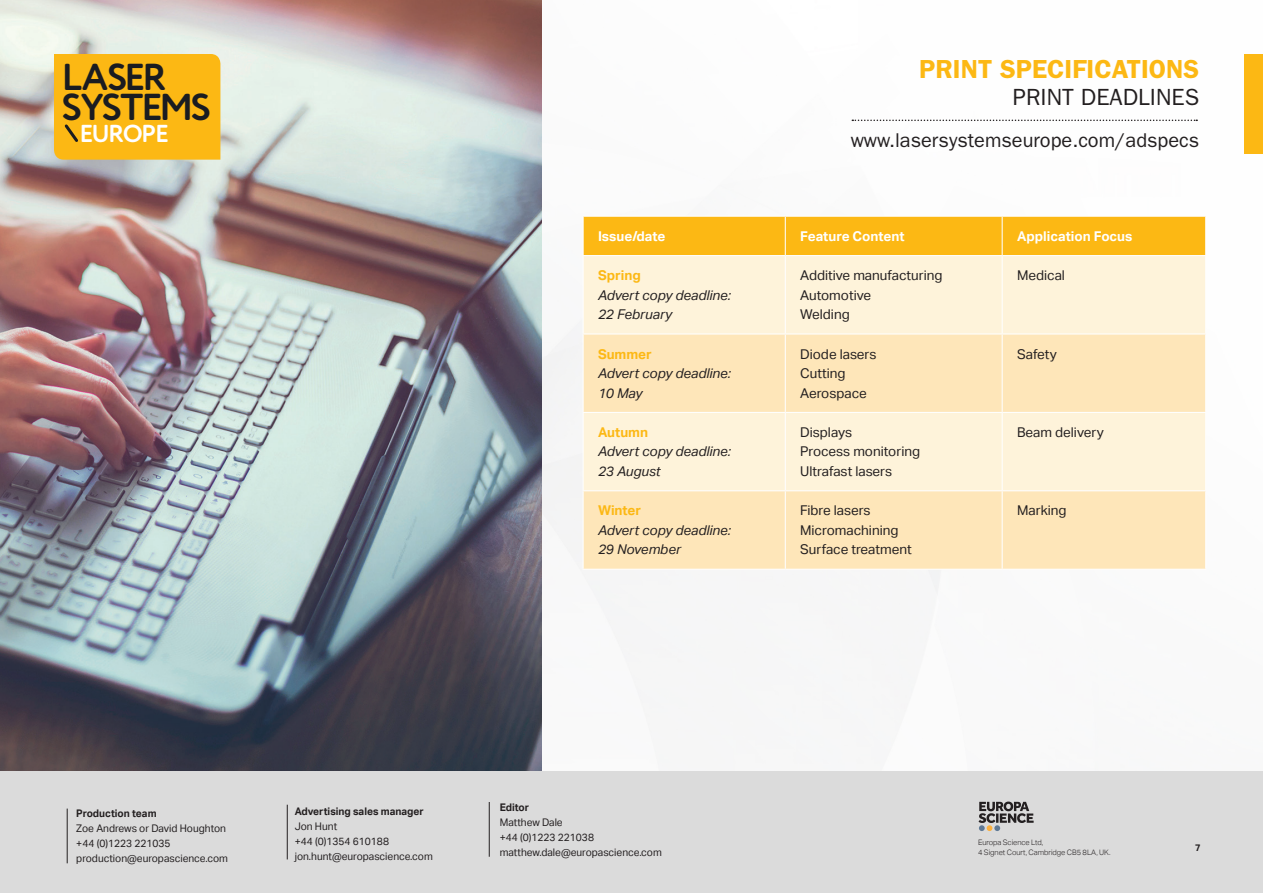
<style>
.page{position:relative;width:1263px;height:893px;background:#fff}
.page>*{position:absolute;margin:0;border:0;box-sizing:border-box;transform-origin:0 0}
.t1{font:700 37.5px/30px "Circe Rounded";letter-spacing:-.06em;color:#1a1c21}
.t2{font:600 26.25px "ITC Franklin Gothic Std";color:#fcb814}
.t3{font:700 24.6px "Circe Rounded";letter-spacing:-.07em;color:#fff}
.t4{font:23.4px "ITC Franklin Gothic Std";color:#231f20}
.t5{font:19.95px "ITC Franklin Gothic Std";color:#231f20}
.t6{font:13.5px "Aktiv Grotesk";color:#231f20}
.t7{font:italic 13.5px/19.5px "Aktiv Grotesk";color:#231f20}
.t8{font:700 13.5px "Aktiv Grotesk";color:#fff}
.t9{font:700 13.5px "Aktiv Grotesk";color:#fcb814}
.t10{font:10.5px/15px "Aktiv Grotesk";color:#231f20}
.t11{font:700 10.5px "Aktiv Grotesk";color:#231f20}
.t12{font:700 9.6px "Aktiv Grotesk";color:#231f20}
.t13{font:300 7.5px/9.8px "Aktiv Grotesk";letter-spacing:-.005em;color:#231f20}
</style>
<div class="page">
<div style="left:0;top:771px;width:1263px;height:122px;background:#dbdbdb"></div>
<hr style="left:489px;top:802px;width:1px;height:55px;background:#231f20">
<hr style="left:67px;top:809px;width:1px;height:54px;background:#231f20">
<hr style="left:287px;top:805px;width:1px;height:54px;background:#231f20">
<svg style="left:978px;top:801px;width:55px;height:30px"></svg>
<img style="left:541px;top:0;width:722px;height:771px">
<img style="left:0;top:0;width:541px;height:771px">
<svg style="left:852px;top:120px;width:345px;height:1px"></svg>
<div style="left:1244px;top:54px;width:19px;height:99px;background:#fcb814"></div>
<div style="left:54px;top:54px;width:166px;height:106px;background:#fcb814"></div>
<div style="left:584px;top:217px;width:621px;height:38px;background:#fcb814"></div>
<div style="left:584px;top:256px;width:621px;height:77px;background:#fef3da"></div>
<svg style="left:584px;top:335px;width:621px;height:234px;fill:#fee6b9"></svg>
<hr style="left:583px;top:216px;width:202px;height:1px;background:#fff">
<hr style="left:583px;top:217px;width:1px;height:38px;background:#fff">
<hr style="left:785px;top:216px;width:217px;height:1px;background:#fff">
<hr style="left:785px;top:217px;width:1px;height:38px;background:#fff">
<hr style="left:1002px;top:216px;width:204px;height:1px;background:#fff">
<hr style="left:1002px;top:217px;width:1px;height:38px;background:#fff">
<hr style="left:1205px;top:217px;width:1px;height:38px;background:#fff">
<hr style="left:583px;top:255px;width:202px;height:1px;background:#fff">
<hr style="left:583px;top:256px;width:1px;height:77px;background:#fff">
<hr style="left:785px;top:255px;width:217px;height:1px;background:#fff">
<hr style="left:785px;top:256px;width:1px;height:77px;background:#fff">
<hr style="left:1002px;top:255px;width:204px;height:1px;background:#fff">
<hr style="left:1002px;top:256px;width:1px;height:77px;background:#fff">
<hr style="left:1205px;top:256px;width:1px;height:77px;background:#fff">
<hr style="left:583px;top:333px;width:202px;height:2px;background:#fff">
<hr style="left:583px;top:335px;width:1px;height:77px;background:#fff">
<hr style="left:785px;top:333px;width:217px;height:2px;background:#fff">
<hr style="left:785px;top:335px;width:1px;height:77px;background:#fff">
<hr style="left:1002px;top:333px;width:204px;height:2px;background:#fff">
<hr style="left:1002px;top:335px;width:1px;height:77px;background:#fff">
<hr style="left:1205px;top:335px;width:1px;height:77px;background:#fff">
<hr style="left:583px;top:412px;width:202px;height:1px;background:#fff">
<hr style="left:583px;top:413px;width:1px;height:77px;background:#fff">
<hr style="left:785px;top:412px;width:217px;height:1px;background:#fff">
<hr style="left:785px;top:413px;width:1px;height:77px;background:#fff">
<hr style="left:1002px;top:412px;width:204px;height:1px;background:#fff">
<hr style="left:1002px;top:413px;width:1px;height:77px;background:#fff">
<hr style="left:1205px;top:413px;width:1px;height:77px;background:#fff">
<hr style="left:583px;top:490px;width:202px;height:1px;background:#fff">
<hr style="left:583px;top:491px;width:1px;height:78px;background:#fff">
<hr style="left:785px;top:490px;width:217px;height:1px;background:#fff">
<hr style="left:785px;top:491px;width:1px;height:78px;background:#fff">
<hr style="left:1002px;top:490px;width:204px;height:1px;background:#fff">
<hr style="left:1002px;top:491px;width:1px;height:78px;background:#fff">
<hr style="left:1205px;top:491px;width:1px;height:78px;background:#fff">
<hr style="left:583px;top:569px;width:202px;height:1px;background:#fff">
<hr style="left:785px;top:569px;width:217px;height:1px;background:#fff">
<hr style="left:1002px;top:569px;width:204px;height:1px;background:#fff">
<h1 class="t1" style="left:61px;top:63px;width:151px">LASER<br>SYSTEMS</h1>
<h3 class="t3" style="left:79px;top:119px;width:91px">EUROPE</h3>
<p class="t2" style="left:919px;top:53px;width:281px">PRINT SPECIFICATIONS</p>
<p class="t4" style="left:1013px;top:84px;width:188px">PRINT DEADLINES</p>
<p class="t5" style="left:851px;top:128px;width:350px">www.lasersystemseurope.com/adspecs</p>
<p class="t8" style="left:598px;top:228px;width:69px">Issue/date</p>
<p class="t8" style="left:800px;top:228px;width:106px">Feature Content</p>
<p class="t8" style="left:1017px;top:228px;width:117px">Application Focus</p>
<p class="t9" style="left:598px;top:268px;width:44px">Spring</p>
<p class="t7" style="left:598px;top:285px;width:134px">Advert copy deadline:<br>22 February</p>
<p class="t6" style="left:800px;top:268px;width:144px">Additive manufacturing</p>
<p class="t6" style="left:800px;top:287px;width:73px">Automotive</p>
<p class="t6" style="left:800px;top:307px;width:51px">Welding</p>
<p class="t6" style="left:1017px;top:268px;width:49px">Medical</p>
<p class="t9" style="left:598px;top:346px;width:55px">Summer</p>
<p class="t7" style="left:598px;top:364px;width:134px">Advert copy deadline:<br>10 May</p>
<p class="t9" style="left:598px;top:424px;width:52px">Autumn</p>
<p class="t7" style="left:598px;top:442px;width:134px">Advert copy deadline:</p>
<p class="t7" style="left:598px;top:461px;width:64px">23 August</p>
<p class="t9" style="left:598px;top:503px;width:45px">Winter</p>
<p class="t7" style="left:598px;top:520px;width:134px">Advert copy deadline:</p>
<p class="t7" style="left:598px;top:540px;width:84px">29 November</p>
<p class="t6" style="left:800px;top:346px;width:78px">Diode lasers</p>
<p class="t6" style="left:800px;top:365px;width:47px">Cutting</p>
<p class="t6" style="left:800px;top:385px;width:68px">Aerospace</p>
<p class="t6" style="left:800px;top:424px;width:54px">Displays</p>
<p class="t6" style="left:800px;top:444px;width:121px">Process monitoring</p>
<p class="t6" style="left:800px;top:463px;width:93px">Ultrafast lasers</p>
<p class="t6" style="left:800px;top:503px;width:72px">Fibre lasers</p>
<p class="t6" style="left:800px;top:522px;width:100px">Micromachining</p>
<p class="t6" style="left:800px;top:542px;width:113px">Surface treatment</p>
<p class="t6" style="left:1017px;top:346px;width:41px">Safety</p>
<p class="t6" style="left:1017px;top:424px;width:88px">Beam delivery</p>
<p class="t6" style="left:1017px;top:503px;width:51px">Marking</p>
<p class="t11" style="left:76px;top:807px;width:82px">Production team</p>
<p class="t10" style="left:76px;top:821px;width:153px">Zoe Andrews or David Houghton +44 (0)1223 221035 production@europascience.com</p>
<p class="t11" style="left:295px;top:805px;width:131px">Advertising sales manager</p>
<p class="t10" style="left:295px;top:818px;width:140px">Jon Hunt<br>+44 (0)1354 610188 jon.hunt@europascience.com</p>
<p class="t11" style="left:500px;top:801px;width:31px">Editor</p>
<p class="t10" style="left:500px;top:814px;width:164px">Matthew Dale<br>+44 (0)1223 221038 matthew.dale@europascience.com</p>
<p class="t13" style="left:978px;top:838px;width:134px">Europa Science Ltd,<br>4 Signet Court, Cambridge CB5 8LA, UK.</p>
<p class="t12" style="left:1195px;top:842px;width:7px">7</p>
</div>
